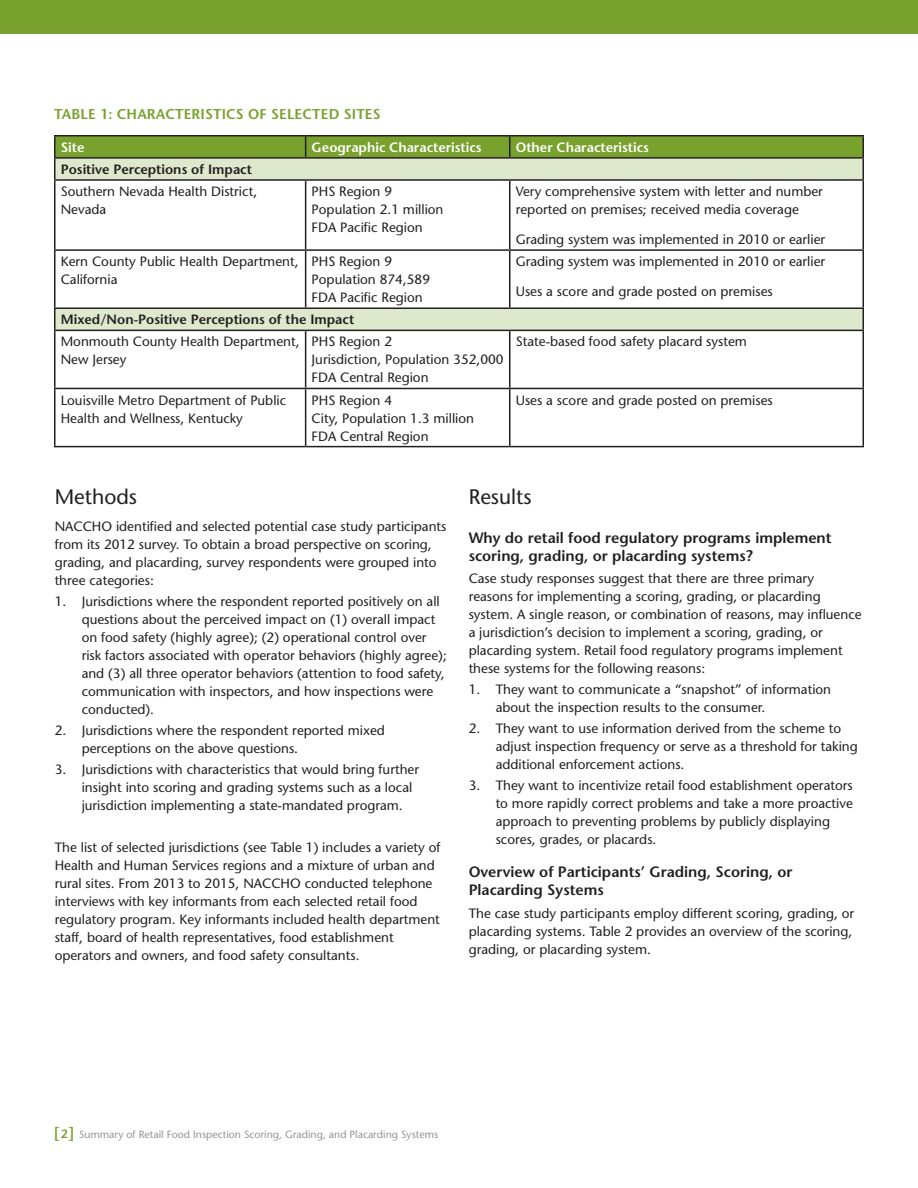
<style>
.page{position:relative;width:918px;height:1188px;background:#fff}
.page>*{position:absolute;margin:0;border:0;box-sizing:border-box;transform-origin:0 0}
.A{font:21px "Stone Sans";color:#231f20}
.B{font:600 15px/18px "Stone Sans";color:#231f20}
.C{font:600 14.25px "Stone Sans";letter-spacing:.01em;color:#78a22d}
.bullets_no_space_aft{font:13.5px/18px "Stone Sans";color:#231f20}
.body_copy{font:13.5px/18px "Stone Sans";color:#231f20}
.body_copy-2{font:600 13.5px "Stone Sans";color:#231f20}
.body_copy-3{font:600 13.5px "Stone Sans";color:#fff}
.t1{font:10.5px "Stone Sans";color:#939598}
.s1{font-weight:600;font-size:15px;color:#78a22d}
.s2{font-weight:600;font-size:12px;color:#78a22d}
</style>
<div class="page">
<div style="left:0;top:0;width:918px;height:34px;background:#78a22d"></div>
<svg style="left:56px;top:159px;width:806px;height:171px"></svg>
<hr style="left:54px;top:135px;width:252px;height:1px;background:#231f20">
<hr style="left:54px;top:136px;width:2px;height:21px;background:#231f20">
<hr style="left:306px;top:135px;width:204px;height:1px;background:#231f20">
<div style="left:55px;top:136px;width:807px;height:21px;background:#78a22d"></div>
<hr style="left:510px;top:135px;width:354px;height:1px;background:#231f20">
<hr style="left:509px;top:136px;width:2px;height:21px;background:#231f20">
<hr style="left:862px;top:136px;width:2px;height:21px;background:#231f20">
<hr style="left:54px;top:157px;width:252px;height:2px;background:#231f20">
<hr style="left:54px;top:159px;width:2px;height:20px;background:#231f20">
<hr style="left:306px;top:157px;width:204px;height:2px;background:#231f20">
<hr style="left:510px;top:157px;width:354px;height:2px;background:#231f20">
<hr style="left:862px;top:159px;width:2px;height:20px;background:#231f20">
<hr style="left:54px;top:179px;width:252px;height:2px;background:#231f20">
<hr style="left:54px;top:181px;width:2px;height:68px;background:#231f20">
<hr style="left:306px;top:179px;width:204px;height:2px;background:#231f20">
<hr style="left:305px;top:181px;width:1px;height:68px;background:#231f20">
<hr style="left:510px;top:179px;width:354px;height:2px;background:#231f20">
<hr style="left:509px;top:181px;width:2px;height:68px;background:#231f20">
<hr style="left:862px;top:181px;width:2px;height:68px;background:#231f20">
<hr style="left:54px;top:249px;width:252px;height:2px;background:#231f20">
<hr style="left:54px;top:251px;width:2px;height:56px;background:#231f20">
<hr style="left:306px;top:249px;width:204px;height:2px;background:#231f20">
<hr style="left:305px;top:251px;width:1px;height:56px;background:#231f20">
<hr style="left:510px;top:249px;width:354px;height:2px;background:#231f20">
<hr style="left:509px;top:251px;width:2px;height:56px;background:#231f20">
<hr style="left:862px;top:251px;width:2px;height:56px;background:#231f20">
<hr style="left:54px;top:307px;width:252px;height:2px;background:#231f20">
<hr style="left:54px;top:309px;width:2px;height:21px;background:#231f20">
<hr style="left:306px;top:307px;width:204px;height:2px;background:#231f20">
<hr style="left:510px;top:307px;width:354px;height:2px;background:#231f20">
<hr style="left:862px;top:309px;width:2px;height:21px;background:#231f20">
<hr style="left:54px;top:330px;width:252px;height:1px;background:#231f20">
<hr style="left:54px;top:331px;width:2px;height:57px;background:#231f20">
<hr style="left:306px;top:330px;width:204px;height:1px;background:#231f20">
<hr style="left:305px;top:331px;width:1px;height:57px;background:#231f20">
<hr style="left:510px;top:330px;width:354px;height:1px;background:#231f20">
<hr style="left:509px;top:331px;width:2px;height:57px;background:#231f20">
<hr style="left:862px;top:331px;width:2px;height:57px;background:#231f20">
<hr style="left:54px;top:388px;width:252px;height:1px;background:#231f20">
<hr style="left:54px;top:389px;width:2px;height:57px;background:#231f20">
<hr style="left:306px;top:388px;width:204px;height:1px;background:#231f20">
<hr style="left:305px;top:389px;width:1px;height:57px;background:#231f20">
<hr style="left:510px;top:388px;width:354px;height:1px;background:#231f20">
<hr style="left:509px;top:389px;width:2px;height:57px;background:#231f20">
<hr style="left:862px;top:389px;width:2px;height:57px;background:#231f20">
<hr style="left:54px;top:446px;width:252px;height:1px;background:#231f20">
<hr style="left:306px;top:446px;width:204px;height:1px;background:#231f20">
<hr style="left:510px;top:446px;width:354px;height:1px;background:#231f20">
<p class="C" style="left:54px;top:105px;width:328px">TABLE 1: CHARACTERISTICS OF SELECTED SITES</p>
<p class="body_copy-3" style="left:61px;top:139px;width:25px">Site</p>
<p class="body_copy-3" style="left:312px;top:139px;width:172px">Geographic Characteristics</p>
<p class="body_copy-3" style="left:516px;top:139px;width:135px">Other Characteristics</p>
<p class="body_copy-2" style="left:61px;top:161px;width:193px">Positive Perceptions of Impact</p>
<p class="body_copy" style="left:61px;top:182px;width:198px">Southern Nevada Health District,<br>Nevada</p>
<p class="body_copy" style="left:312px;top:182px;width:133px">PHS Region 9<br>Population 2.1 million<br>FDA Pacific Region</p>
<p class="body_copy" style="left:516px;top:182px;width:309px">Very comprehensive system with letter and number reported on premises; received media coverage</p>
<p class="body_copy" style="left:516px;top:230px;width:311px">Grading system was implemented in 2010 or earlier</p>
<p class="body_copy" style="left:61px;top:253px;width:239px">Kern County Public Health Department,<br>California</p>
<p class="body_copy" style="left:312px;top:253px;width:120px">PHS Region 9<br>Population 874,589<br>FDA Pacific Region</p>
<p class="body_copy" style="left:516px;top:253px;width:311px">Grading system was implemented in 2010 or earlier</p>
<p class="body_copy" style="left:516px;top:283px;width:259px">Uses a score and grade posted on premises</p>
<p class="body_copy-2" style="left:61px;top:312px;width:295px">Mixed/Non-Positive Perceptions of the Impact</p>
<p class="body_copy" style="left:61px;top:333px;width:240px">Monmouth County Health Department,<br>New Jersey</p>
<p class="body_copy" style="left:312px;top:333px;width:193px">PHS Region 2<br>Jurisdiction, Population 352,000<br>FDA Central Region</p>
<p class="body_copy" style="left:516px;top:333px;width:233px">State-based food safety placard system</p>
<p class="body_copy" style="left:61px;top:391px;width:227px">Louisville Metro Department of Public<br>Health and Wellness, Kentucky</p>
<p class="body_copy" style="left:312px;top:391px;width:164px">PHS Region 4<br>City, Population 1.3 million<br>FDA Central Region</p>
<p class="body_copy" style="left:516px;top:391px;width:259px">Uses a score and grade posted on premises</p>
<p class="A" style="left:55px;top:484px;width:84px">Methods</p>
<p class="bullets_no_space_aft" style="left:55px;top:517px;width:393px">NACCHO identified and selected potential case study participants from its 2012 survey. To obtain a broad perspective on scoring, grading, and placarding, survey respondents were grouped into three categories:</p>
<p class="bullets_no_space_aft" style="left:82px;top:592px;width:367px;text-indent:-27px">1. Jurisdictions where the respondent reported positively on all questions about the perceived impact on (1) overall impact on food safety (highly agree); (2) operational control over risk factors associated with operator behaviors (highly agree); and (3) all three operator behaviors (attention to food safety, communication with inspectors, and how inspections were conducted).</p>
<p class="bullets_no_space_aft" style="left:82px;top:721px;width:305px;text-indent:-27px">2. Jurisdictions where the respondent reported mixed perceptions on the above questions.</p>
<p class="bullets_no_space_aft" style="left:82px;top:760px;width:339px;text-indent:-27px">3. Jurisdictions with characteristics that would bring further insight into scoring and grading systems such as a local jurisdiction implementing a state-mandated program.</p>
<p class="bullets_no_space_aft" style="left:55px;top:838px;width:387px">The list of selected jurisdictions (see Table 1) includes a variety of Health and Human Services regions and a mixture of urban and rural sites. From 2013 to 2015, NACCHO conducted telephone interviews with key informants from each selected retail food regulatory program. Key informants included health department staff, board of health representatives, food establishment operators and owners, and food safety consultants.</p>
<p class="A" style="left:469px;top:484px;width:64px">Results</p>
<p class="B" style="left:469px;top:529px;width:365px">Why do retail food regulatory programs implement scoring, grading, or placarding systems?</p>
<p class="bullets_no_space_aft" style="left:469px;top:570px;width:395px">Case study responses suggest that there are three primary reasons for implementing a scoring, grading, or placarding system. A single reason, or combination of reasons, may influence a jurisdiction’s decision to implement a scoring, grading, or placarding system. Retail food regulatory programs implement these systems for the following reasons:</p>
<p class="bullets_no_space_aft" style="left:496px;top:681px;width:337px;text-indent:-27px">1. They want to communicate a “snapshot” of information about the inspection results to the consumer.</p>
<p class="bullets_no_space_aft" style="left:496px;top:720px;width:364px;text-indent:-27px">2. They want to use information derived from the scheme to adjust inspection frequency or serve as a threshold for taking additional enforcement actions.</p>
<p class="bullets_no_space_aft" style="left:496px;top:777px;width:359px;text-indent:-27px">3. They want to incentivize retail food establishment operators to more rapidly correct problems and take a more proactive approach to preventing problems by publicly displaying scores, grades, or placards.</p>
<p class="B" style="left:469px;top:863px;width:325px">Overview of Participants’ Grading, Scoring, or<br>Placarding Systems</p>
<p class="bullets_no_space_aft" style="left:469px;top:904px;width:387px">The case study participants employ different scoring, grading, or placarding systems. Table 2 provides an overview of the scoring, grading, or placarding system.</p>
<p class="t1" style="left:54px;top:1128px;width:386px"><span class="s1">[</span><span class="s2">2</span><span class="s1">]</span> Summary of Retail Food Inspection Scoring, Grading, and Placarding Systems</p>
</div>
